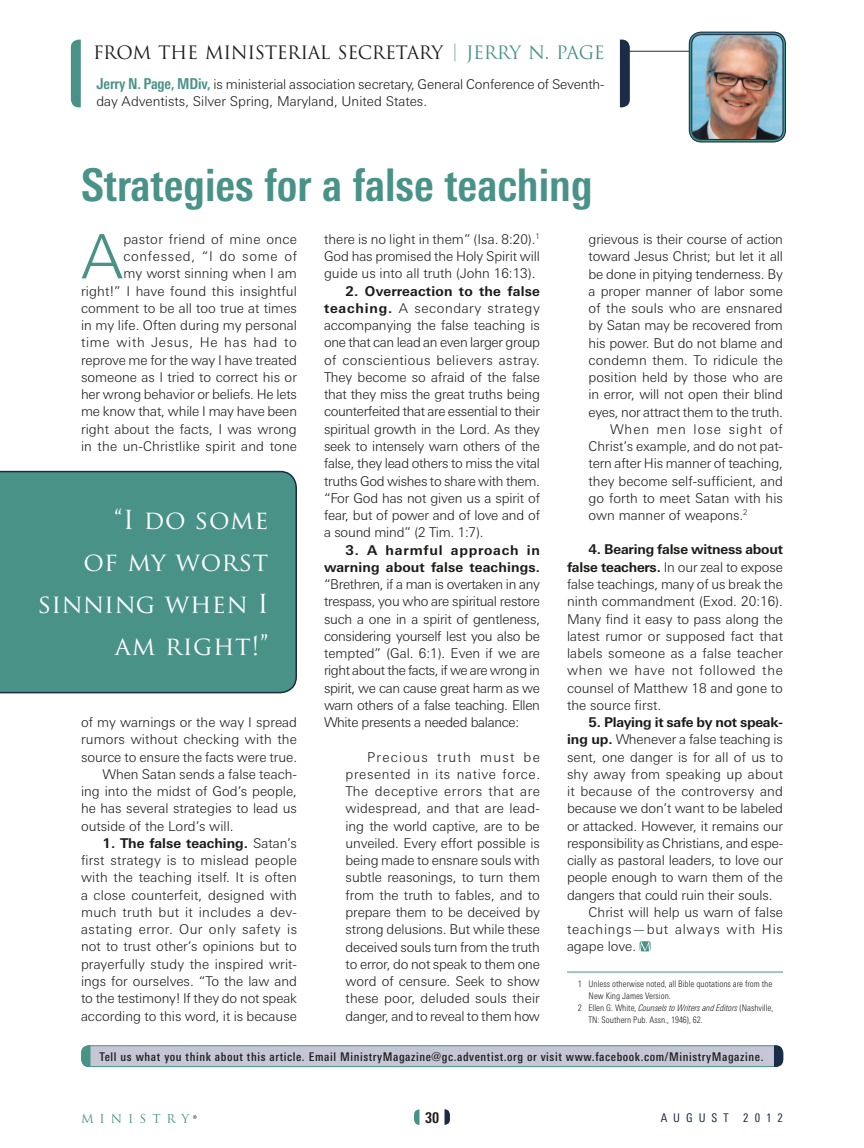
<style>
.page{position:relative;width:864px;height:1148px;background:#fff}
.page>*{position:absolute;margin:0;border:0;box-sizing:border-box;transform-origin:0 0}
.t1{font:300 61.2px "Linotype Univers Basic";color:#489287}
.t2{font:700 condensed 45px "Linotype Univers";color:#489287}
.t3{font:25.5px/42px "Trajan Pro";letter-spacing:.015em;color:#fff;text-align:right}
.t4{font:18px "Trajan Pro";color:#1c1b1a}
.t5{font:18px "Trajan Pro";color:#489287}
.t6{font:700 condensed 15px "Linotype Univers";color:#1c1b1a}
.t7{font:300 13.5px/17.2px "Linotype Univers Basic";letter-spacing:-.005em;color:#1c1b1a;text-align:justify}
.t8{font:700 13.5px/17.2px "Linotype Univers Basic";letter-spacing:.01em;color:#1c1b1a;text-align:right}
.t9{font:300 13.5px "Linotype Univers Basic";letter-spacing:.015em;color:#1c1b1a}
.t10{font:700 13.5px "Linotype Univers Basic";letter-spacing:-.015em;color:#1c1b1a}
.t11{font:300 13.5px "Linotype Univers Basic";letter-spacing:.055em;color:#1c1b1a}
.t12{font:300 13.5px "Linotype Univers Basic";letter-spacing:.07em;color:#1c1b1a}
.t13{font:500 condensed 12px "Linotype Univers";letter-spacing:.05em;color:#1c1b1a}
.t14{font:condensed 12px "Linotype Univers";letter-spacing:.5em;color:#1b2c46}
.t15{font:12px "Trajan Pro";letter-spacing:.5em;color:#489287}
.t16{font:300 condensed 9px "Linotype Univers";color:#1c1b1a}
.t17{font:italic 300 condensed 9px "Linotype Univers";color:#1c1b1a}
.s1{font-weight:700;color:#99bbb5}
.s2{font-family:"Linotype Univers";font-weight:700;font-stretch:condensed;font-size:15px;color:#489287}
.s3{font-weight:700}
.s4{font-style:normal}
</style>
<div class="page">
<svg style="left:414px;top:1109px;width:5px;height:15px"></svg>
<svg style="left:445px;top:1109px;width:5px;height:15px"></svg>
<svg style="left:193px;top:1115px;width:4px;height:3px"></svg>
<svg style="left:640px;top:941px;width:11px;height:10px"></svg>
<hr style="left:567px;top:971px;width:216px;height:1px;background:#489287">
<hr style="left:625px;top:51px;width:158px;height:1px;background:#1b2c46">
<svg style="left:71px;top:40px;width:10px;height:67px"></svg>
<svg style="left:620px;top:40px;width:10px;height:67px"></svg>
<div style="left:82px;top:1045px;width:701px;height:21px;background:#c5c7d6;border-radius:8px"></div>
<div style="left:81px;top:1045px;width:702px;height:21px;border:1px solid #489287;border-radius:8px"></div>
<svg style="left:81px;top:1045px;width:9px;height:21px"></svg>
<svg style="left:774px;top:1045px;width:9px;height:21px"></svg>
<img style="left:691px;top:34px;width:93px;height:107px">
<div style="left:689px;top:32px;width:97px;height:110px;border:3px solid #489287;border-radius:11px"></div>
<div style="left:689px;top:32px;width:97px;height:110px;border:1px solid #1b2c46;border-radius:12px"></div>
<div style="left:692px;top:34px;width:91px;height:106px;border:1px solid #1b2c46;border-radius:10px"></div>
<div style="left:0;top:471px;width:297px;height:222px;background:#489287"></div>
<h3 class="t4" style="left:93px;top:41px;width:27px">From</h3>
<h3 class="t4" style="left:158px;top:41px;width:14px">the</h3>
<h3 class="t4" style="left:205px;top:41px;width:30px">Ministerial</h3>
<h3 class="t4" style="left:338px;top:41px;width:23px">Secretary</h3>
<h3 class="t5" style="left:450px;top:41px;width:36px"><span class="s1">|</span> Jerry</h3>
<h3 class="t5" style="left:528px;top:41px;width:52px">N. Page</h3>
<p class="t7" style="left:96px;top:75px;width:510px"><span class="s2">Jerry N. Page, MDiv,</span> is ministerial association secretary, General Conference of Seventh&shy;day Adventists, Silver Spring, Maryland, United States.</p>
<h2 class="t2" style="left:81px;top:158px;width:513px">Strategies for a false teaching</h2>
<p class="t7" style="left:81px;top:230px;width:218px;text-align:right">pastor friend of mine once confessed, “I do some of<br>my worst sinning when I am right!” I have found this insightful comment to be all too true at times in my life. Often during my personal time with Jesus, He has had to reprove me for the way I have treated someone as I tried to correct his or her wrong behavior or beliefs. He lets me know that, while I may have been right about the facts, I was wrong in the un-Christlike spirit and tone</p>
<h1 class="t1" style="left:81px;top:220px;width:44px">A</h1>
<h3 class="t3" style="left:38px;top:498px;width:232px">“I do some<br>of my worst sinning when I am right!”</h3>
<p class="t7" style="left:81px;top:713px;width:218px">of my warnings or the way I spread</p>
<p class="t7" style="left:81px;top:730px;width:218px">rumors without checking with the</p>
<p class="t7" style="left:81px;top:748px;width:218px">source to ensure the facts were true.</p>
<p class="t7" style="left:103px;top:765px;width:196px">When Satan sends a false teach-</p>
<p class="t7" style="left:81px;top:782px;width:217px">ing into the midst of God’s people,</p>
<p class="t7" style="left:81px;top:800px;width:217px">he has several strategies to lead us</p>
<p class="t7" style="left:81px;top:817px;width:154px">outside of the Lord’s will.</p>
<p class="t7" style="left:81px;top:834px;width:218px;text-indent:22px"><span class="s3">1. The false teaching.</span> Satan’s first strategy is to mislead people with the teaching itself. It is often a close counterfeit, designed with much truth but it includes a dev&shy;astating error. Our only safety is not to trust other’s opinions but to prayerfully study the inspired writ&shy;ings for ourselves. “To the law and to the testimony! If they do not speak according to this word, it is because</p>
<p class="t7" style="left:324px;top:230px;width:218px">there is no light in them” (Isa. 8:20).<sup>1<br></sup>God has promised the Holy Spirit will guide us into all truth (John 16:13).</p>
<p class="t7" style="left:324px;top:282px;width:218px;text-indent:22px"><span class="s3">2. Overreaction to the false teaching.</span> A secondary strategy accompanying the false teaching is one that can lead an even larger group of conscientious believers astray.<br>They become so afraid of the false that they miss the great truths being counterfeited that are essential to their spiritual growth in the Lord. As they seek to intensely warn others of the false, they lead others to miss the vital truths God wishes to share with them. “For God has not given us a spirit of fear, but of power and of love and of a sound mind” (2 Tim. 1:7).</p>
<p class="t8" style="left:324px;top:541px;width:218px">3. A harmful approach in warning about false teachings.</p>
<p class="t7" style="left:324px;top:575px;width:218px">“Brethren, if a man is overtaken in any trespass, you who are spiritual restore such a one in a spirit of gentleness, considering yourself lest you also be tempted” (Gal. 6:1). Even if we are right about the facts, if we are wrong in spirit, we can cause great harm as we warn others of a false teaching. Ellen White presents a needed balance:</p>
<p class="t7" style="left:346px;top:748px;width:196px;text-indent:22px">Precious truth must be presented in its native force.<br>The deceptive errors that are widespread, and that are lead&shy;ing the world captive, are to be unveiled. Every effort possible is being made to ensnare souls with subtle reasonings, to turn them from the truth to fables, and to prepare them to be deceived by strong delusions. But while these deceived souls turn from the truth to error, do not speak to them one word of censure. Seek to show these poor, deluded souls their danger, and to reveal to them how</p>
<p class="t7" style="left:589px;top:230px;width:196px">grievous is their course of action</p>
<p class="t7" style="left:589px;top:248px;width:196px">toward Jesus Christ; but let it all</p>
<p class="t7" style="left:589px;top:265px;width:196px">be done in pitying tenderness. By</p>
<p class="t7" style="left:589px;top:282px;width:196px">a proper manner of labor some</p>
<p class="t7" style="left:589px;top:299px;width:196px">of the souls who are ensnared</p>
<p class="t7" style="left:589px;top:317px;width:196px">by Satan may be recovered from</p>
<p class="t7" style="left:589px;top:334px;width:196px">his power. But do not blame and</p>
<p class="t7" style="left:589px;top:351px;width:196px">condemn them. To ridicule the</p>
<p class="t7" style="left:589px;top:368px;width:196px">position held by those who are</p>
<p class="t7" style="left:589px;top:386px;width:196px">in error, will not open their blind</p>
<p class="t7" style="left:589px;top:403px;width:196px">eyes, nor attract them to the truth.</p>
<p class="t12" style="left:610px;top:421px;width:174px">When men lose sight of</p>
<p class="t7" style="left:589px;top:437px;width:196px">Christ’s example, and do not pat-</p>
<p class="t7" style="left:589px;top:455px;width:196px">tern after His manner of teaching,</p>
<p class="t7" style="left:589px;top:472px;width:196px">they become self-sufficient, and</p>
<p class="t7" style="left:589px;top:489px;width:196px">go forth to meet Satan with his</p>
<p class="t7" style="left:589px;top:506px;width:161px">own manner of weapons.<sup>2</sup></p>
<p class="t7" style="left:567px;top:541px;width:218px;text-indent:22px"><span class="s3">4. Bearing false witness about false teachers.</span> In our zeal to expose false teachings, many of us break the ninth commandment (Exod. 20:16).<br>Many find it easy to pass along the latest rumor or supposed fact that labels someone as a false teacher when we have not followed the counsel of Matthew 18 and gone to the source first.</p>
<p class="t10" style="left:589px;top:714px;width:196px">5. Playing it safe by not speak-</p>
<p class="t7" style="left:567px;top:731px;width:218px"><span class="s3">ing up.</span> Whenever a false teaching is</p>
<p class="t7" style="left:567px;top:748px;width:218px">sent, one danger is for all of us to</p>
<p class="t7" style="left:567px;top:765px;width:218px">shy away from speaking up about</p>
<p class="t9" style="left:567px;top:783px;width:218px">it because of the controversy and</p>
<p class="t7" style="left:567px;top:800px;width:218px">because we don’t want to be labeled</p>
<p class="t7" style="left:567px;top:817px;width:217px">or attacked. However, it remains our</p>
<p class="t7" style="left:567px;top:834px;width:218px">responsibility as Christians, and espe-</p>
<p class="t7" style="left:567px;top:851px;width:217px">cially as pastoral leaders, to love our</p>
<p class="t7" style="left:567px;top:869px;width:217px">people enough to warn them of the</p>
<p class="t7" style="left:567px;top:886px;width:207px">dangers that could ruin their souls.</p>
<p class="t7" style="left:589px;top:903px;width:196px">Christ will help us warn of false</p>
<p class="t11" style="left:567px;top:921px;width:218px">teachings—but always with His</p>
<p class="t7" style="left:567px;top:938px;width:71px">agape love.</p>
<p class="t16" style="left:578px;top:979px;width:196px">1 Unless otherwise noted, all Bible quotations are from the</p>
<p class="t16" style="left:589px;top:991px;width:84px">New King James Version.</p>
<p class="t17" style="left:578px;top:1003px;width:197px"><span class="s4">2 Ellen G. White,</span> Counsels to Writers and Editors <span class="s4">(Nashville,</span></p>
<p class="t16" style="left:589px;top:1015px;width:116px">TN: Southern Pub. Assn., 1946), 62.</p>
<p class="t13" style="left:99px;top:1049px;width:666px">Tell us what you think about this article. Email MinistryMagazine@gc.adventist.org or visit www.facebook.com/MinistryMagazine.</p>
<p class="t15" style="left:81px;top:1111px;width:110px">MINISTRY</p>
<p class="t6" style="left:425px;top:1108px;width:16px">30</p>
<p class="t14" style="left:661px;top:1110px;width:124px">AUGUST 2012</p>
</div>
